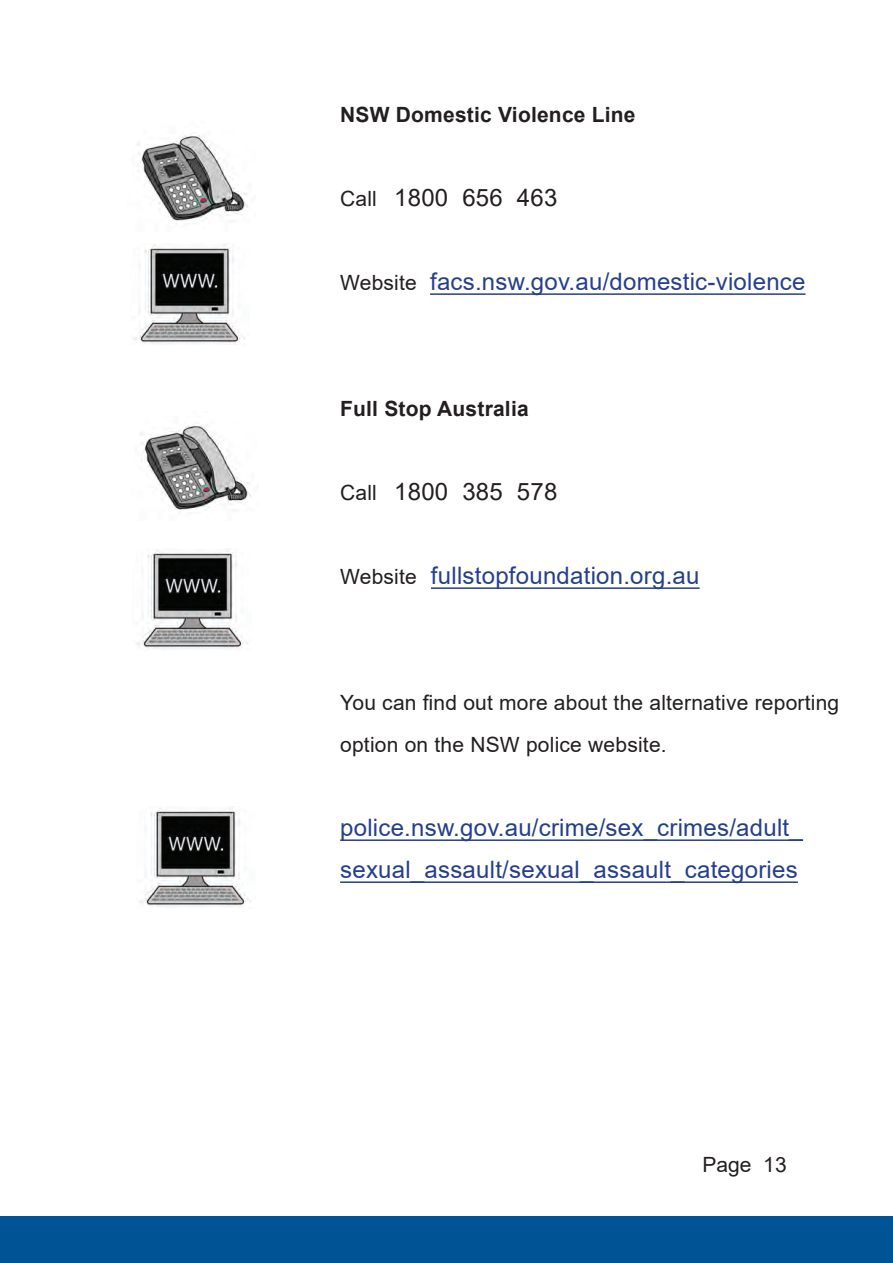
<style>
.page{position:relative;width:893px;height:1263px;background:#fff}
.page>*{position:absolute;margin:0;border:0;box-sizing:border-box;transform-origin:0 0}
.t1{font:24px/42px "Arial";letter-spacing:.01em;color:#253f8e}
.t2{font:24px "Arial";letter-spacing:.01em;color:#231f20}
.t3{font:21px/42px "Arial";letter-spacing:.01em;color:#231f20}
.t4{font:700 21px "Arial";letter-spacing:.01em;color:#231f20}
.s1{font-size:21px}
.s2{font-size:21px;color:#231f20}
</style>
<div class="page">
<div style="left:0;top:1216px;width:893px;height:47px;background:#005496"></div>
<hr style="left:430px;top:293px;width:375px;height:2px;background:#253f8e">
<hr style="left:431px;top:587px;width:269px;height:2px;background:#253f8e">
<hr style="left:340px;top:839px;width:463px;height:2px;background:#253f8e">
<hr style="left:340px;top:881px;width:458px;height:2px;background:#253f8e">
<img style="left:137px;top:135px;width:111px;height:86px">
<img style="left:133px;top:244px;width:112px;height:101px">
<img style="left:140px;top:425px;width:111px;height:85px">
<img style="left:136px;top:549px;width:112px;height:101px">
<img style="left:139px;top:807px;width:112px;height:101px">
<h3 class="t4" style="left:340px;top:99px;width:297px">NSW Domestic Violence Line</h3>
<p class="t2" style="left:340px;top:181px;width:219px"><span class="s1">Call</span> 1800 656 463</p>
<p class="t1" style="left:340px;top:260px;width:467px"><span class="s2">Website</span> facs.nsw.gov.au/domestic-violence</p>
<h3 class="t4" style="left:340px;top:393px;width:190px">Full Stop Australia</h3>
<p class="t2" style="left:340px;top:475px;width:219px"><span class="s1">Call</span> 1800 385 578</p>
<p class="t1" style="left:340px;top:554px;width:361px"><span class="s2">Website</span> fullstopfoundation.org.au</p>
<p class="t3" style="left:340px;top:681px;width:501px">You can find out more about the alternative reporting option on the NSW police website.</p>
<p class="t1" style="left:340px;top:806px;width:464px">police.nsw.gov.au/crime/sex_crimes/adult_ sexual_assault/sexual_assault_categories</p>
<p class="t3" style="left:703px;top:1143px;width:86px">Page 13</p>
</div>
